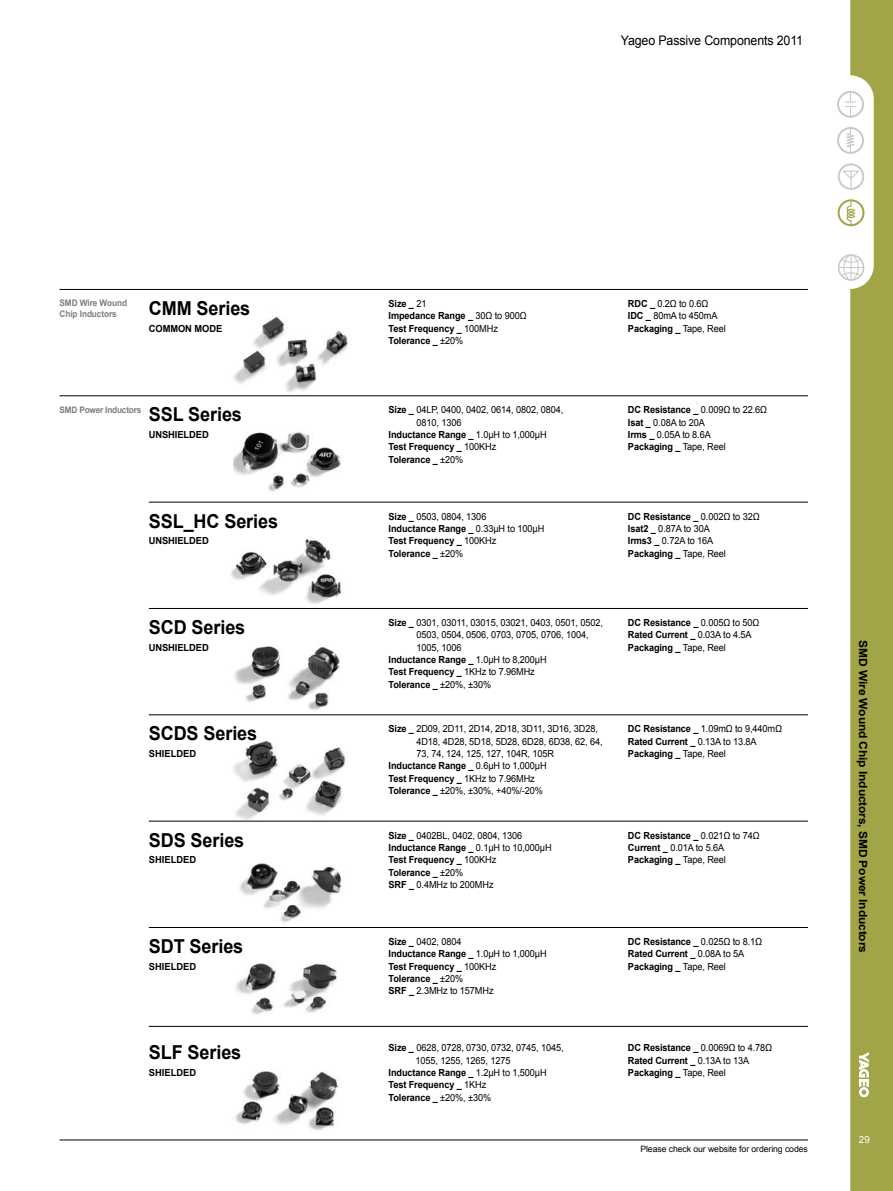
<style>
.page{position:relative;width:893px;height:1191px;background:#fff}
.page>*{position:absolute;margin:0;border:0;box-sizing:border-box;transform-origin:0 0}
.t1{font:700 19.2px "Arial";letter-spacing:-.005em;color:#000;scale:.94 1}
.t2{font:13.2px "Arial";letter-spacing:-.01em;color:#000;scale:.94 1}
.t3{font:700 11.25px "Arial";letter-spacing:-.01em;color:#000;scale:1.06 1}
.t4{font:700 9.75px/12.3px "Arial";letter-spacing:-.01em;color:#000;scale:.94 1}
.t5{font:9.75px/12.3px "Arial";letter-spacing:-.01em;color:#000;scale:.94 1}
.t6{font:700 9.75px "Arial";letter-spacing:-.01em;color:#000;scale:.96 1}
.t7{font:9.75px "Arial";color:#fff}
.t8{font:700 9px/10.8px "Arial";letter-spacing:-.01em;color:#7d7d7d;scale:.92 1}
.t9{font:8.7px "Arial";letter-spacing:-.01em;color:#000}
.s1{font-weight:400}
.s2{font-weight:700}
</style>
<div class="page">
<svg style="left:850px;top:0;width:43px;height:1191px;background:#a7aa53"></svg>
<svg style="left:837px;top:127px;width:27px;height:27px"></svg>
<svg style="left:838px;top:199px;width:26px;height:27px"></svg>
<svg style="left:837px;top:91px;width:27px;height:27px"></svg>
<svg style="left:838px;top:163px;width:26px;height:27px"></svg>
<svg style="left:838px;top:254px;width:26px;height:27px"></svg>
<svg style="left:859px;top:1052px;width:10px;height:45px"></svg>
<hr style="left:60px;top:1139px;width:748px;height:1px;background:#000">
<hr style="left:60px;top:289px;width:748px;height:1px;background:#000">
<img style="left:235px;top:1071px;width:104px;height:59px">
<img style="left:234px;top:646px;width:106px;height:64px">
<img style="left:221px;top:741px;width:138px;height:80px">
<img style="left:234px;top:432px;width:108px;height:59px">
<img style="left:231px;top:539px;width:110px;height:65px">
<img style="left:239px;top:863px;width:103px;height:60px">
<img style="left:235px;top:963px;width:102px;height:52px">
<img style="left:234px;top:316px;width:114px;height:77px">
<hr style="left:60px;top:395px;width:748px;height:1px;background:#000">
<hr style="left:149px;top:502px;width:659px;height:1px;background:#000">
<hr style="left:149px;top:608px;width:659px;height:1px;background:#000">
<hr style="left:149px;top:714px;width:659px;height:1px;background:#000">
<hr style="left:149px;top:821px;width:659px;height:1px;background:#000">
<hr style="left:149px;top:927px;width:659px;height:1px;background:#000">
<hr style="left:149px;top:1026px;width:659px;height:1px;background:#000">
<p class="t8" style="left:60px;top:298px;width:75px">SMD Wire Wound<br>Chip Inductors</p>
<h1 class="t1" style="left:149px;top:296px;width:109px">CMM Series</h1>
<p class="t6" style="left:149px;top:322px;width:78px">COMMON MODE</p>
<p class="t8" style="left:60px;top:404px;width:90px">SMD Power Inductors</p>
<h1 class="t1" style="left:149px;top:402px;width:101px">SSL Series</h1>
<p class="t6" style="left:149px;top:428px;width:64px">UNSHIELDED</p>
<h1 class="t1" style="left:149px;top:508px;width:139px">SSL_HC Series</h1>
<p class="t6" style="left:149px;top:534px;width:64px">UNSHIELDED</p>
<h1 class="t1" style="left:149px;top:614px;width:104px">SCD Series</h1>
<p class="t6" style="left:149px;top:641px;width:64px">UNSHIELDED</p>
<h1 class="t1" style="left:149px;top:721px;width:117px">SCDS Series</h1>
<p class="t6" style="left:149px;top:747px;width:51px">SHIELDED</p>
<h1 class="t1" style="left:149px;top:827px;width:103px">SDS Series</h1>
<p class="t6" style="left:149px;top:853px;width:51px">SHIELDED</p>
<h1 class="t1" style="left:149px;top:933px;width:102px">SDT Series</h1>
<p class="t6" style="left:149px;top:960px;width:51px">SHIELDED</p>
<h1 class="t1" style="left:149px;top:1040px;width:100px">SLF Series</h1>
<p class="t6" style="left:149px;top:1066px;width:51px">SHIELDED</p>
<h2 class="t2" style="left:621px;top:32px;width:195px">Yageo Passive Components 2011</h2>
<p class="t4" style="left:389px;top:298px;width:148px">Size _ <span class="s1">21<br></span>Impedance Range _ <span class="s1">30Ω to 900Ω<br></span>Test Frequency _ <span class="s1">100MHz<br></span>Tolerance _ <span class="s1">±20%</span></p>
<p class="t5" style="left:628px;top:297px;width:105px"><span class="s2">RDC _</span> 0.2Ω to 0.6Ω<br><span class="s2">IDC _</span> 80mA to 450mA<br><span class="s2">Packaging _</span> Tape, Reel</p>
<p class="t5" style="left:389px;top:404px;width:188px"><span class="s2">Size _</span> 04LP, 0400, 0402, 0614, 0802, 0804,</p>
<p class="t5" style="left:416px;top:416px;width:49px">0810, 1306</p>
<p class="t4" style="left:389px;top:429px;width:170px">Inductance Range _ <span class="s1">1.0µH to 1,000µH</span></p>
<p class="t4" style="left:389px;top:441px;width:116px">Test Frequency _ <span class="s1">100KHz</span></p>
<p class="t4" style="left:389px;top:453px;width:81px">Tolerance _ <span class="s1">±20%</span></p>
<p class="t5" style="left:628px;top:404px;width:149px"><span class="s2">DC Resistance _</span> 0.009Ω to 22.6Ω<br><span class="s2">Isat _</span> 0.08A to 20A<br><span class="s2">Irms _</span> 0.05A to 8.6A<br><span class="s2">Packaging _</span> Tape, Reel</p>
<p class="t4" style="left:389px;top:510px;width:167px">Size _ <span class="s1">0503, 0804, 1306<br></span>Inductance Range _ <span class="s1">0.33µH to 100µH<br></span>Test Frequency _ <span class="s1">100KHz<br></span>Tolerance _ <span class="s1">±20%</span></p>
<p class="t5" style="left:628px;top:510px;width:142px"><span class="s2">DC Resistance _</span> 0.002Ω to 32Ω<br><span class="s2">Isat2 _</span> 0.87A to 30A<br><span class="s2">Irms3 _</span> 0.72A to 16A<br><span class="s2">Packaging _</span> Tape, Reel</p>
<p class="t5" style="left:389px;top:616px;width:230px"><span class="s2">Size _</span> 0301, 03011, 03015, 03021, 0403, 0501, 0502,</p>
<p class="t5" style="left:416px;top:629px;width:185px">0503, 0504, 0506, 0703, 0705, 0706, 1004,</p>
<p class="t5" style="left:416px;top:641px;width:49px">1005, 1006</p>
<p class="t4" style="left:389px;top:653px;width:170px">Inductance Range _ <span class="s1">1.0µH to 8,200μH</span></p>
<p class="t4" style="left:389px;top:666px;width:157px">Test Frequency _ <span class="s1">1KHz to 7.96MHz</span></p>
<p class="t4" style="left:389px;top:678px;width:111px">Tolerance _ <span class="s1">±20%, ±30%</span></p>
<p class="t5" style="left:389px;top:723px;width:224px"><span class="s2">Size _</span> 2D09, 2D11, 2D14, 2D18, 3D11, 3D16, 3D28,</p>
<p class="t5" style="left:416px;top:735px;width:200px">4D18, 4D28, 5D18, 5D28, 6D28, 6D38, 62, 64,</p>
<p class="t5" style="left:416px;top:747px;width:148px">73, 74, 124, 125, 127, 104R, 105R</p>
<p class="t4" style="left:389px;top:760px;width:170px">Inductance Range _ <span class="s1">0.6μH to 1,000µH</span></p>
<p class="t4" style="left:389px;top:772px;width:157px">Test Frequency _ <span class="s1">1KHz to 7.96MHz</span></p>
<p class="t5" style="left:389px;top:784px;width:166px"><span class="s2">Tolerance _</span> ±20%, ±30%, +40%/-20%</p>
<p class="t4" style="left:628px;top:616px;width:141px">DC Resistance _ <span class="s1">0.005Ω to 50Ω<br></span>Rated Current _ <span class="s1">0.03A to 4.5A<br></span>Packaging _ <span class="s1">Tape, Reel</span></p>
<p class="t4" style="left:628px;top:723px;width:165px">DC Resistance _ <span class="s1">1.09mΩ to 9,440mΩ<br></span>Rated Current _ <span class="s1">0.13A to 13.8A<br></span>Packaging _ <span class="s1">Tape, Reel</span></p>
<p class="t5" style="left:389px;top:829px;width:175px"><span class="s2">Size _</span> 0402BL, 0402, 0804, 1306<br><span class="s2">Inductance Range _</span> 0.1µH to 10,000µH<br><span class="s2">Test Frequency _</span> 100KHz<br><span class="s2">Tolerance _</span> ±20%<br><span class="s2">SRF _</span> 0.4MHz to 200MHz</p>
<p class="t4" style="left:628px;top:829px;width:141px">DC Resistance _ <span class="s1">0.021Ω to 74Ω<br></span>Current _ <span class="s1">0.01A to 5.6A<br></span>Packaging _ <span class="s1">Tape, Reel</span></p>
<p class="t4" style="left:389px;top:935px;width:170px">Size _ <span class="s1">0402, 0804<br></span>Inductance Range _ <span class="s1">1.0µH to 1,000µH<br></span>Test Frequency _ <span class="s1">100KHz<br></span>Tolerance _ <span class="s1">±20%<br></span>SRF _ <span class="s1">2.3MHz to 157MHz</span></p>
<p class="t4" style="left:628px;top:935px;width:144px">DC Resistance _ <span class="s1">0.025Ω to 8.1Ω<br></span>Rated Current _ <span class="s1">0.08A to 5A<br></span>Packaging _ <span class="s1">Tape, Reel</span></p>
<p class="t5" style="left:389px;top:1041px;width:188px"><span class="s2">Size _</span> 0628, 0728, 0730, 0732, 0745, 1045,</p>
<p class="t5" style="left:416px;top:1054px;width:102px">1055, 1255, 1265, 1275</p>
<p class="t4" style="left:389px;top:1066px;width:170px">Inductance Range _ <span class="s1">1.2µH to 1,500µH</span></p>
<p class="t4" style="left:389px;top:1079px;width:106px">Test Frequency _ <span class="s1">1KHz</span></p>
<p class="t4" style="left:389px;top:1091px;width:111px">Tolerance _ <span class="s1">±20%, ±30%</span></p>
<p class="t4" style="left:628px;top:1042px;width:155px">DC Resistance _ <span class="s1">0.0069Ω to 4.78Ω<br></span>Rated Current _ <span class="s1">0.13A to 13A<br></span>Packaging _ <span class="s1">Tape, Reel</span></p>
<p class="t9" style="left:640px;top:1142px;width:169px">Please check our website for ordering codes</p>
<p class="t3" style="left:871px;top:640px;width:296px;rotate:90deg">SMD Wire Wound Chip Inductors, SMD Power Inductors</p>
<p class="t7" style="left:859px;top:1133px;width:13px">29</p>
</div>
